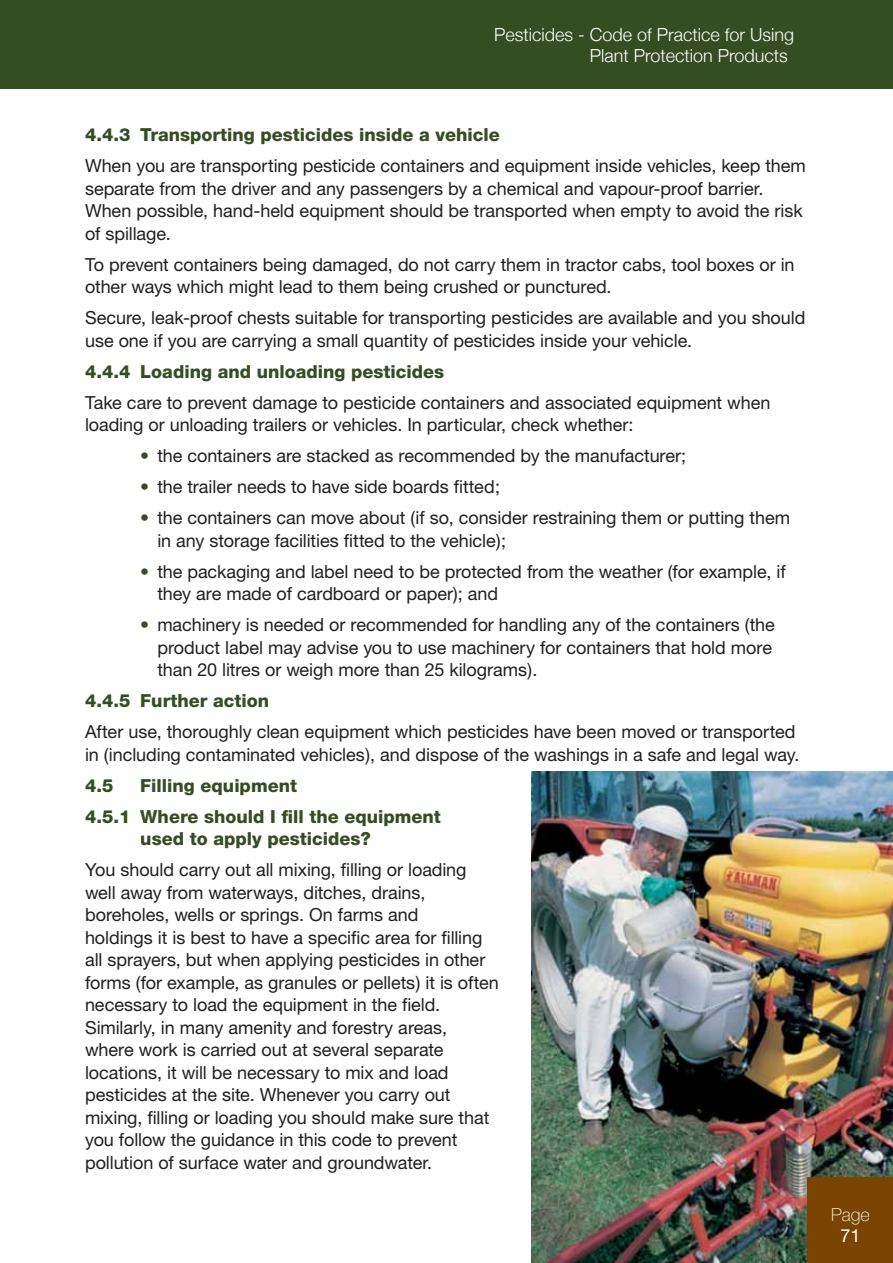
<style>
.page{position:relative;width:893px;height:1263px;background:#fff}
.page>*{position:absolute;margin:0;border:0;box-sizing:border-box;transform-origin:0 0}
.t1{font:18px/22.5px "Helvetica Neue";letter-spacing:-.005em;color:#221e1f}
.t2{font:800 18px/31px "Helvetica Neue";color:#344d21}
.t3{font:300 18px/21.6px "Helvetica Neue";color:#fff}
.t4{font:100 18px "Helvetica Neue";color:#fff}
.t5{font:18px "Helvetica Neue";color:#fff}
.s1{color:#344d21}
</style>
<div class="page">
<div style="left:0;top:0;width:893px;height:89px;background:#344d21"></div>
<img style="left:531px;top:772px;width:362px;height:491px">
<div style="left:808px;top:1178px;width:85px;height:85px;background:#794400"></div>
<p class="t3" style="left:590px;top:23px;width:206px;text-indent:-96px">Pesticides - Code of Practice for Using<br>Plant Protection Products</p>
<p class="t2" style="left:85px;top:119px;width:416px">4.4.3 Transporting pesticides inside a vehicle</p>
<p class="t1" style="left:85px;top:154px;width:722px">When you are transporting pesticide containers and equipment inside vehicles, keep them separate from the driver and any passengers by a chemical and vapour-proof barrier.<br>When possible, hand-held equipment should be transported when empty to avoid the risk of spillage.</p>
<p class="t1" style="left:85px;top:253px;width:711px">To prevent containers being damaged, do not carry them in tractor cabs, tool boxes or in other ways which might lead to them being crushed or punctured.</p>
<p class="t1" style="left:85px;top:306px;width:722px">Secure, leak-proof chests suitable for transporting pesticides are available and you should use one if you are carrying a small quantity of pesticides inside your vehicle.</p>
<p class="t2" style="left:85px;top:356px;width:361px">4.4.4 Loading and unloading pesticides</p>
<p class="t1" style="left:85px;top:391px;width:687px">Take care to prevent damage to pesticide containers and associated equipment when loading or unloading trailers or vehicles. In particular, check whether:</p>
<p class="t1" style="left:140px;top:444px;width:547px"><span class="s1">•</span> the containers are stacked as recommended by the manufacturer;</p>
<p class="t1" style="left:140px;top:475px;width:361px"><span class="s1">•</span> the trailer needs to have side boards fitted;</p>
<p class="t1" style="left:157px;top:506px;width:634px;text-indent:-17px"><span class="s1">•</span> the containers can move about (if so, consider restraining them or putting them in any storage facilities fitted to the vehicle);</p>
<p class="t1" style="left:157px;top:560px;width:630px;text-indent:-17px"><span class="s1">•</span> the packaging and label need to be protected from the weather (for example, if they are made of cardboard or paper); and</p>
<p class="t1" style="left:157px;top:613px;width:619px;text-indent:-17px"><span class="s1">•</span> machinery is needed or recommended for handling any of the containers (the product label may advise you to use machinery for containers that hold more than 20 litres or weigh more than 25 kilograms).</p>
<p class="t2" style="left:85px;top:685px;width:185px">4.4.5 Further action</p>
<p class="t1" style="left:85px;top:720px;width:716px">After use, thoroughly clean equipment which pesticides have been moved or transported in (including contaminated vehicles), and dispose of the washings in a safe and legal way.</p>
<p class="t2" style="left:85px;top:770px;width:30px">4.5</p>
<p class="t2" style="left:85px;top:770px;width:357px;text-indent:55px">Filling equipment<br>4.5.1 Where should I fill the equipment</p>
<p class="t2" style="left:140px;top:823px;width:232px">used to apply pesticides?</p>
<p class="t1" style="left:85px;top:858px;width:415px">You should carry out all mixing, filling or loading well away from waterways, ditches, drains, boreholes, wells or springs. On farms and<br>holdings it is best to have a specific area for filling all sprayers, but when applying pesticides in other forms (for example, as granules or pellets) it is often necessary to load the equipment in the field.<br>Similarly, in many amenity and forestry areas, where work is carried out at several separate locations, it will be necessary to mix and load pesticides at the site. Whenever you carry out mixing, filling or loading you should make sure that you follow the guidance in this code to prevent pollution of surface water and groundwater.</p>
<p class="t4" style="left:831px;top:1204px;width:40px">Page</p>
<p class="t5" style="left:840px;top:1225px;width:22px">71</p>
</div>
